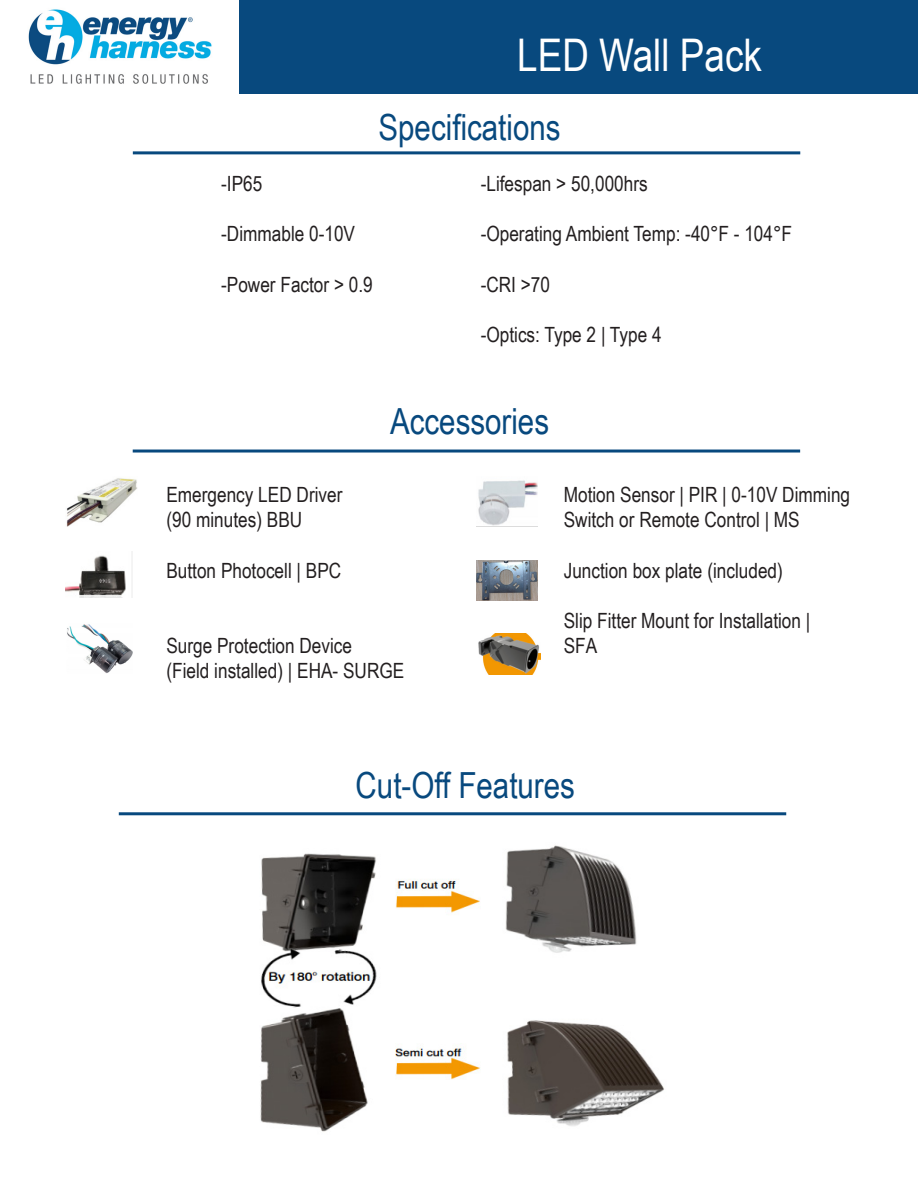
<style>
.page{position:relative;width:918px;height:1188px;background:#fff}
.page>*{position:absolute;margin:0;border:0;box-sizing:border-box;transform-origin:0 0}
.t1{font:45px "Arial Narrow";color:#fff}
.t2{font:36px "Arial Narrow";color:#08497e}
.t3{font:21px/25.2px "Arial Narrow";color:#231f20}
.s1{font-style:inherit}
</style>
<div class="page">
<div style="left:240px;top:0;width:678px;height:93px;background:#08497e"></div>
<img style="left:28px;top:9px;width:184px;height:75px">
<hr style="left:133px;top:151px;width:667px;height:3px;background:#08497e">
<hr style="left:133px;top:450px;width:667px;height:3px;background:#08497e">
<img style="left:66px;top:478px;width:71px;height:48px">
<img style="left:65px;top:555px;width:61px;height:42px">
<img style="left:67px;top:624px;width:65px;height:50px">
<img style="left:477px;top:480px;width:61px;height:47px">
<img style="left:477px;top:560px;width:61px;height:40px">
<img style="left:478px;top:633px;width:63px;height:42px">
<img style="left:260px;top:845px;width:404px;height:287px">
<hr style="left:119px;top:812px;width:667px;height:3px;background:#08497e">
<p class="t1" style="left:517px;top:22px;width:246px">LED Wall Pack</p>
<p class="t2" style="left:379px;top:101px;width:184px">Specifications</p>
<p class="t3" style="left:221px;top:170px;width:43px">-IP65</p>
<p class="t3" style="left:221px;top:221px;width:135px">-Dimmable 0-10V</p>
<p class="t3" style="left:221px;top:271px;width:153px">-Power Factor &gt; 0.9</p>
<p class="t3" style="left:481px;top:170px;width:169px">-Lifespan &gt; 50,000hrs</p>
<p class="t3" style="left:481px;top:221px;width:313px"><span class="s1">-</span>Operating Ambient Temp: -40°F - 104°F</p>
<p class="t3" style="left:481px;top:271px;width:71px"><span class="s1">-</span>CRI &gt;70</p>
<p class="t3" style="left:481px;top:321px;width:182px">-Optics: Type 2 | Type 4</p>
<p class="t2" style="left:390px;top:395px;width:161px">Accessories</p>
<p class="t3" style="left:166px;top:481px;width:178px">Emergency LED Driver</p>
<p class="t3" style="left:166px;top:506px;width:137px">(90 minutes) BBU</p>
<p class="t3" style="left:166px;top:557px;width:176px">Button Photocell | BPC</p>
<p class="t3" style="left:166px;top:632px;width:187px">Surge Protection Device</p>
<p class="t3" style="left:166px;top:658px;width:239px">(Field installed) | EHA- SURGE</p>
<p class="t3" style="left:564px;top:481px;width:288px">Motion Sensor | PIR | 0-10V Dimming<br>Switch or Remote Control | MS</p>
<p class="t3" style="left:564px;top:557px;width:221px">Junction box plate (included)</p>
<p class="t3" style="left:564px;top:607px;width:248px">Slip Fitter Mount for Installation |</p>
<p class="t3" style="left:564px;top:632px;width:35px">SFA</p>
<p class="t2" style="left:356px;top:759px;width:221px">Cut-Off Features</p>
</div>
